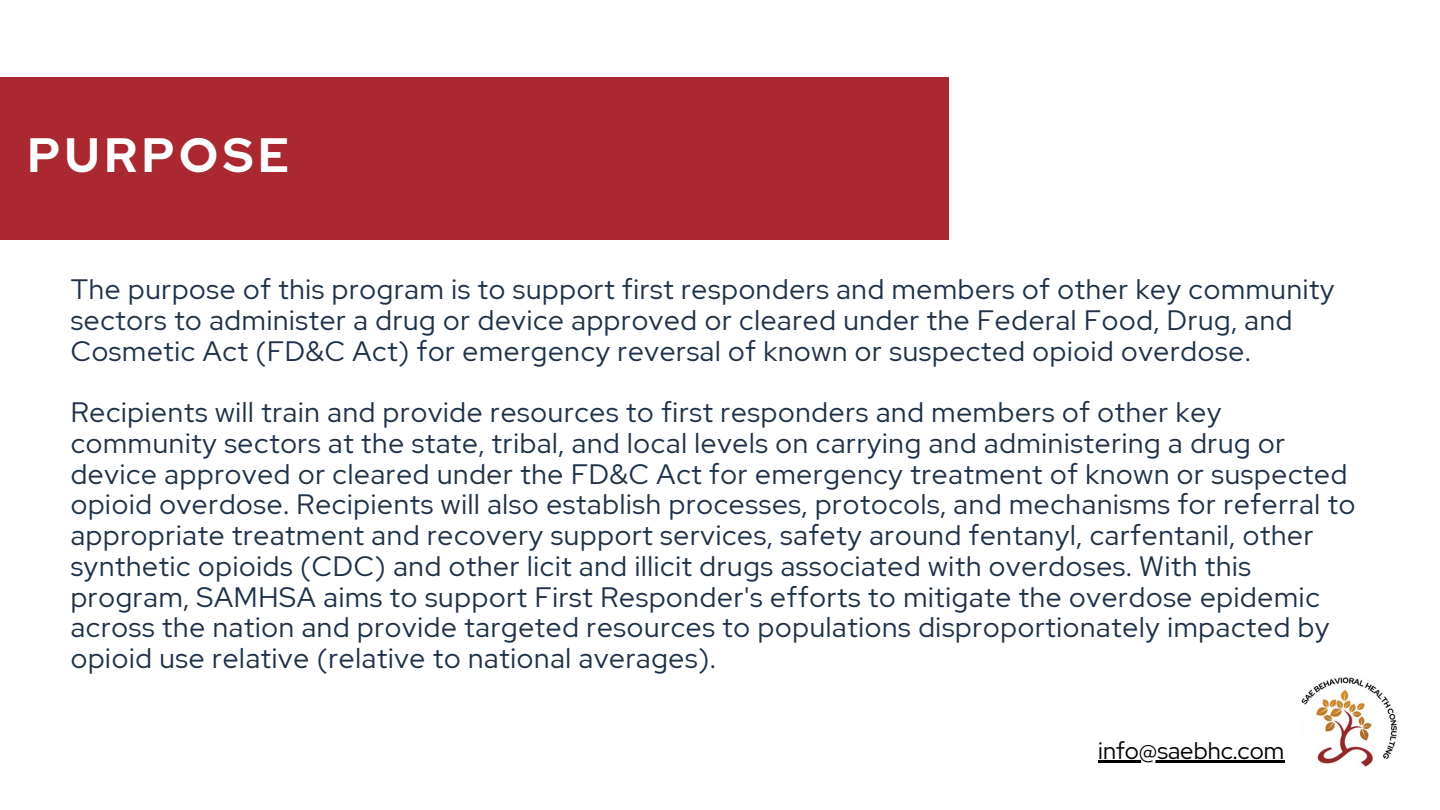
<style>
.page{position:relative;width:1440px;height:810px;background:#fff}
.page>*{position:absolute;margin:0;border:0;box-sizing:border-box;transform-origin:0 0}
.t1{font:700 48px "Red Hat Display";letter-spacing:.1em;color:#fff}
.t2{font:28px/30.8px "Red Hat Display";letter-spacing:.03em;color:#1e3148}
.t3{font:23.8px "Red Hat Display";color:#000}
</style>
<div class="page">
<div style="left:0;top:77px;width:948px;height:163px;background:#aa2930"></div>
<img style="left:1301px;top:677px;width:96px;height:90px">
<hr style="left:1098px;top:760px;width:186px;height:2px;background:#000">
<h1 class="t1" style="left:27px;top:123px;width:263px">PURPOSE</h1>
<p class="t2" style="left:71px;top:274px;width:1265px">The purpose of this program is to support first responders and members of other key community sectors to administer a drug or device approved or cleared under the Federal Food, Drug, and<br>Cosmetic Act (FD&amp;C Act) for emergency reversal of known or suspected opioid overdose.</p>
<p class="t2" style="left:71px;top:397px;width:1286px">Recipients will train and provide resources to first responders and members of other key community sectors at the state, tribal, and local levels on carrying and administering a drug or device approved or cleared under the FD&amp;C Act for emergency treatment of known or suspected opioid overdose. Recipients will also establish processes, protocols, and mechanisms for referral to appropriate treatment and recovery support services, safety around fentanyl, carfentanil, other synthetic opioids (CDC) and other licit and illicit drugs associated with overdoses. With this program, SAMHSA aims to support First Responder's efforts to mitigate the overdose epidemic across the nation and provide targeted resources to populations disproportionately impacted by opioid use relative (relative to national averages).</p>
<p class="t3" style="left:1098px;top:734px;width:188px">info@saebhc.com</p>
</div>
